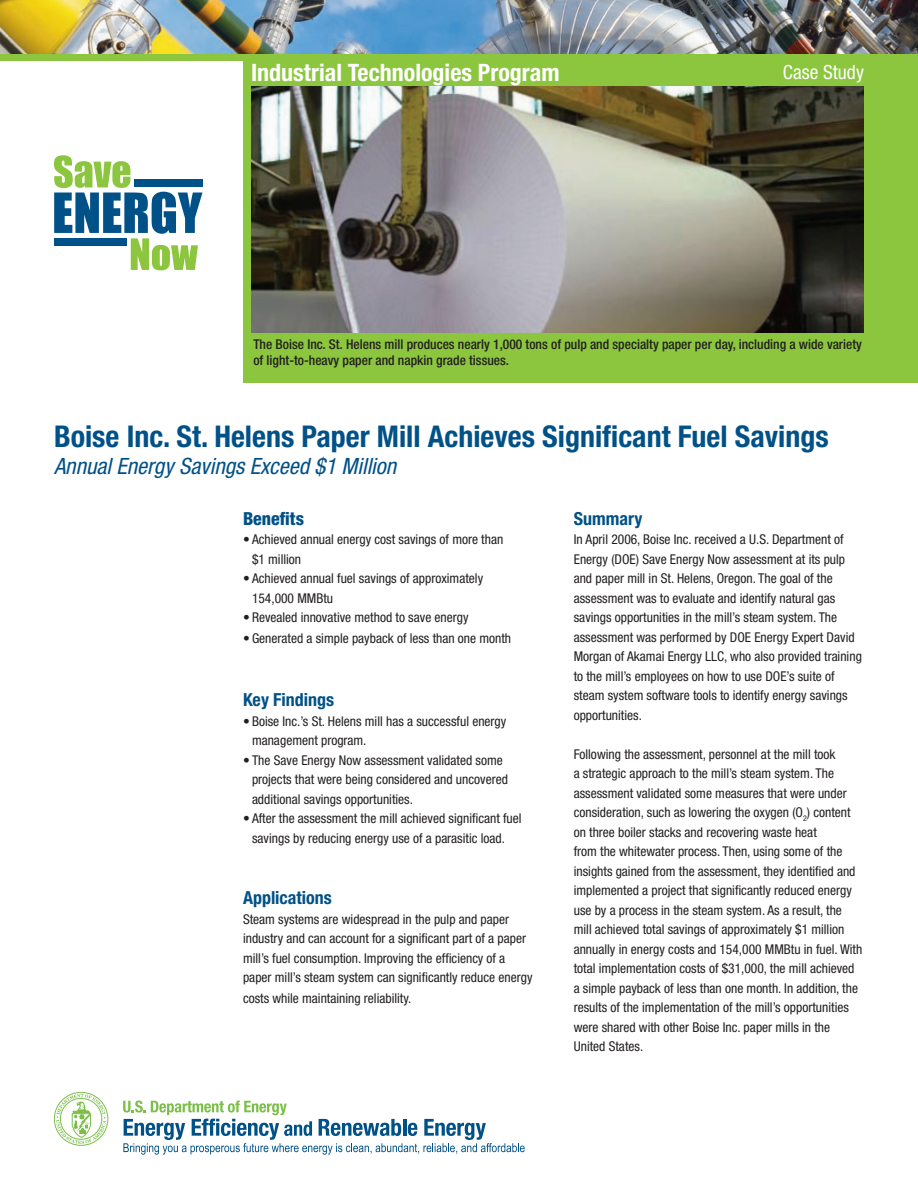
<style>
.page{position:relative;width:918px;height:1188px;background:#fff}
.page>*{position:absolute;margin:0;border:0;box-sizing:border-box;transform-origin:0 0}
.t1{font:700 condensed 30px "Helvetica Neue LT Std";color:#005187}
.t2{font:700 condensed 24px "Helvetica Neue LT Std";color:#fff}
.t3{font:italic condensed 22.5px "Helvetica Neue LT Std";color:#005187}
.body_Alternative{font:condensed 19.5px "Helvetica Neue LT Std";color:#fff}
.Paragraph_Style_6{font:700 condensed 18px "Helvetica Neue LT Std";color:#005187}
.Paragraph_Style_6-2{font:800 condensed 18px "Helvetica Neue LT Std";color:#005187}
.Paragraph_Style_5{font:condensed 13.5px/19.5px "Helvetica Neue LT Std";color:#231f20}
.side_bullets{font:condensed 13.5px/19.5px "Helvetica Neue LT Std";color:#231f20}
.captions{font:500 condensed 13.5px/16.2px "Helvetica Neue LT Std";color:#231f20}
</style>
<div class="page">
<div style="left:243px;top:57px;width:675px;height:326px;background:#8bc63e"></div>
<div style="left:0;top:54px;width:918px;height:7px;background:#8bc63e"></div>
<img style="left:0;top:0;width:918px;height:54px">
<svg style="left:54px;top:155px;width:148px;height:115px"></svg>
<div style="left:54px;top:238px;width:73px;height:8px;background:#005187"></div>
<div style="left:134px;top:179px;width:68px;height:8px;background:#005187"></div>
<svg style="left:54px;top:1092px;width:55px;height:54px"></svg>
<svg style="left:123px;top:1101px;width:402px;height:54px"></svg>
<img style="left:251px;top:87px;width:613px;height:245px">
<p class="t2" style="left:251px;top:58px;width:310px">Industrial Technologies Program</p>
<p class="body_Alternative" style="left:783px;top:61px;width:83px">Case Study</p>
<p class="captions" style="left:253px;top:335px;width:610px">The Boise Inc. St. Helens mill produces nearly 1,000 tons of pulp and specialty paper per day, including a wide variety of light-to-heavy paper and napkin grade tissues.</p>
<p class="t1" style="left:54px;top:418px;width:776px">Boise Inc. St. Helens Paper Mill Achieves Significant Fuel Savings</p>
<p class="t3" style="left:54px;top:453px;width:344px">Annual Energy Savings Exceed $1 Million</p>
<p class="Paragraph_Style_6-2" style="left:243px;top:507px;width:63px">Benefits</p>
<p class="side_bullets" style="left:243px;top:529px;width:262px">• Achieved annual energy cost savings of more than</p>
<p class="side_bullets" style="left:252px;top:549px;width:51px">$1 million</p>
<p class="side_bullets" style="left:243px;top:568px;width:242px">• Achieved annual fuel savings of approximately</p>
<p class="side_bullets" style="left:252px;top:588px;width:83px">154,000 MMBtu</p>
<p class="side_bullets" style="left:243px;top:607px;width:227px">• Revealed innovative method to save energy</p>
<p class="side_bullets" style="left:243px;top:628px;width:270px">• Generated a simple payback of less than one month</p>
<p class="Paragraph_Style_6" style="left:243px;top:689px;width:93px">Key Findings</p>
<p class="side_bullets" style="left:252px;top:711px;width:256px;text-indent:-9px">• Boise Inc.’s St. Helens mill has a successful energy management program.</p>
<p class="side_bullets" style="left:252px;top:750px;width:257px;text-indent:-9px">• The Save Energy Now assessment validated some projects that were being considered and uncovered additional savings opportunities.</p>
<p class="side_bullets" style="left:243px;top:808px;width:280px;text-align:center">• After the assessment the mill achieved significant fuel savings by reducing energy use of a parasitic load.</p>
<p class="Paragraph_Style_6" style="left:243px;top:887px;width:90px">Applications</p>
<p class="Paragraph_Style_5" style="left:243px;top:909px;width:291px">Steam systems are widespread in the pulp and paper industry and can account for a significant part of a paper mill’s fuel consumption. Improving the efficiency of a paper mill’s steam system can significantly reduce energy</p>
<p class="Paragraph_Style_5" style="left:243px;top:988px;width:170px">costs while maintaining reliability.</p>
<p class="Paragraph_Style_6" style="left:574px;top:507px;width:70px">Summary</p>
<p class="Paragraph_Style_5" style="left:574px;top:529px;width:290px">In April 2006, Boise Inc. received a U.S. Department of Energy (DOE) Save Energy Now assessment at its pulp and paper mill in St. Helens, Oregon. The goal of the assessment was to evaluate and identify natural gas savings opportunities in the mill’s steam system. The assessment was performed by DOE Energy Expert David Morgan of Akamai Energy LLC, who also provided training to the mill’s employees on how to use DOE’s suite of steam system software tools to identify energy savings opportunities.</p>
<p class="Paragraph_Style_5" style="left:574px;top:744px;width:290px">Following the assessment, personnel at the mill took<br>a strategic approach to the mill’s steam system. The assessment validated some measures that were under consideration, such as lowering the oxygen (O<sub>2</sub>) content on three boiler stacks and recovering waste heat<br>from the whitewater process. Then, using some of the insights gained from the assessment, they identified and implemented a project that significantly reduced energy use by a process in the steam system. As a result, the mill achieved total savings of approximately $1 million annually in energy costs and 154,000 MMBtu in fuel. With total implementation costs of $31,000, the mill achieved a simple payback of less than one month. In addition, the results of the implementation of the mill’s opportunities were shared with other Boise Inc. paper mills in the</p>
<p class="Paragraph_Style_5" style="left:574px;top:1036px;width:71px">United States.</p>
</div>
